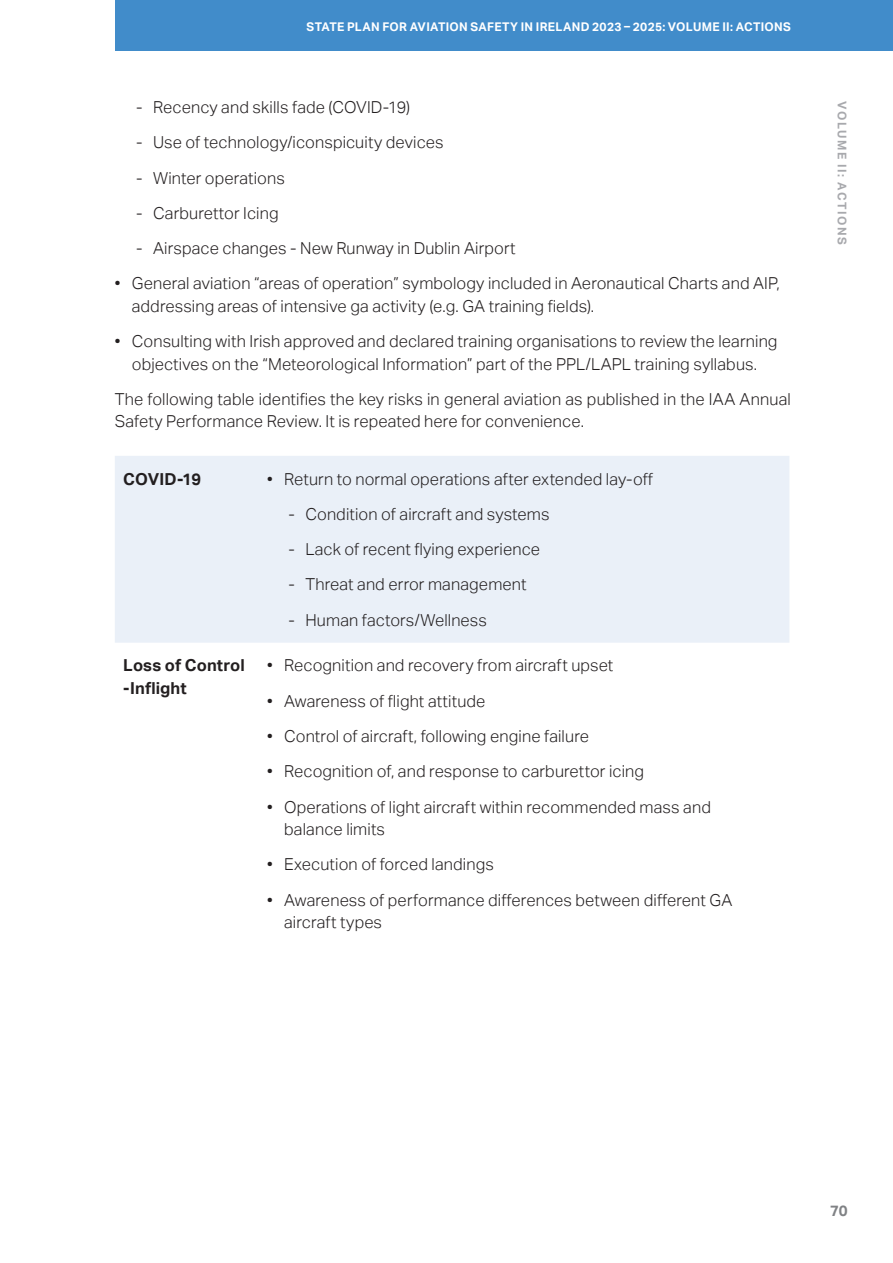
<style>
.page{position:relative;width:893px;height:1263px;background:#fff}
.page>*{position:absolute;margin:0;border:0;box-sizing:border-box;transform-origin:0 0}
.Body_Copy{font:300 16.5px/22.5px "Aktiv Grotesk";letter-spacing:.005em;color:#231f20}
.Body_Copy-2{font:700 16.5px/22.5px "Aktiv Grotesk";letter-spacing:.005em;color:#231f20}
.t1{font:700 15px "Aktiv Grotesk";color:#808285}
.t2{font:700 12px "Aktiv Grotesk";letter-spacing:.025em;color:#fff}
.t3{font:700 12px "Aktiv Grotesk";letter-spacing:.125em;color:#a8a9ad}
</style>
<div class="page">
<div style="left:115px;top:0;width:778px;height:51px;background:#418cca"></div>
<div style="left:115px;top:456px;width:674px;height:187px;background:#eaf0f8"></div>
<p class="t2" style="left:307px;top:20px;width:486px">STATE PLAN FOR AVIATION SAFETY IN IRELAND 2023 – 2025: VOLUME II: ACTIONS</p>
<p class="Body_Copy" style="left:136px;top:96px;width:276px">- Recency and skills fade (COVID‐19)</p>
<p class="Body_Copy" style="left:136px;top:131px;width:309px">- Use of technology/iconspicuity devices</p>
<p class="Body_Copy" style="left:136px;top:167px;width:150px">- Winter operations</p>
<p class="Body_Copy" style="left:136px;top:202px;width:144px">- Carburettor Icing</p>
<p class="Body_Copy" style="left:136px;top:237px;width:381px">- Airspace changes ‐ New Runway in Dublin Airport</p>
<p class="Body_Copy" style="left:132px;top:272px;width:649px;text-indent:-17px">• General aviation “areas of operation” symbology included in Aeronautical Charts and AIP, addressing areas of intensive ga activity (e.g. GA training fields).</p>
<p class="Body_Copy" style="left:115px;top:330px;width:664px;text-align:center">• Consulting with Irish approved and declared training organisations to review the learning objectives on the “Meteorological Information” part of the PPL/LAPL training syllabus.</p>
<p class="Body_Copy" style="left:115px;top:388px;width:678px">The following table identifies the key risks in general aviation as published in the IAA Annual<br>Safety Performance Review. It is repeated here for convenience.</p>
<p class="Body_Copy-2" style="left:123px;top:468px;width:79px">COVID-19</p>
<p class="Body_Copy" style="left:267px;top:468px;width:387px">• Return to normal operations after extended lay-off</p>
<p class="Body_Copy" style="left:288px;top:503px;width:263px">- Condition of aircraft and systems</p>
<p class="Body_Copy" style="left:288px;top:538px;width:253px">- Lack of recent flying experience</p>
<p class="Body_Copy" style="left:288px;top:573px;width:240px">- Threat and error management</p>
<p class="Body_Copy" style="left:288px;top:609px;width:200px">- Human factors/Wellness</p>
<p class="Body_Copy-2" style="left:123px;top:654px;width:123px">Loss of Control -Inflight</p>
<p class="Body_Copy" style="left:267px;top:654px;width:348px">• Recognition and recovery from aircraft upset</p>
<p class="Body_Copy" style="left:267px;top:690px;width:220px">• Awareness of flight attitude</p>
<p class="Body_Copy" style="left:267px;top:725px;width:323px">• Control of aircraft, following engine failure</p>
<p class="Body_Copy" style="left:267px;top:760px;width:378px">• Recognition of, and response to carburettor icing</p>
<p class="Body_Copy" style="left:284px;top:795px;width:428px;text-indent:-17px">• Operations of light aircraft within recommended mass and balance limits</p>
<p class="Body_Copy" style="left:267px;top:853px;width:228px">• Execution of forced landings</p>
<p class="Body_Copy" style="left:284px;top:888px;width:450px;text-indent:-17px">• Awareness of performance differences between different GA aircraft types</p>
<p class="t3" style="left:849px;top:101px;width:145px;rotate:90deg">VOLUME II: ACTIONS</p>
<p class="t1" style="left:830px;top:1202px;width:19px">70</p>
</div>
